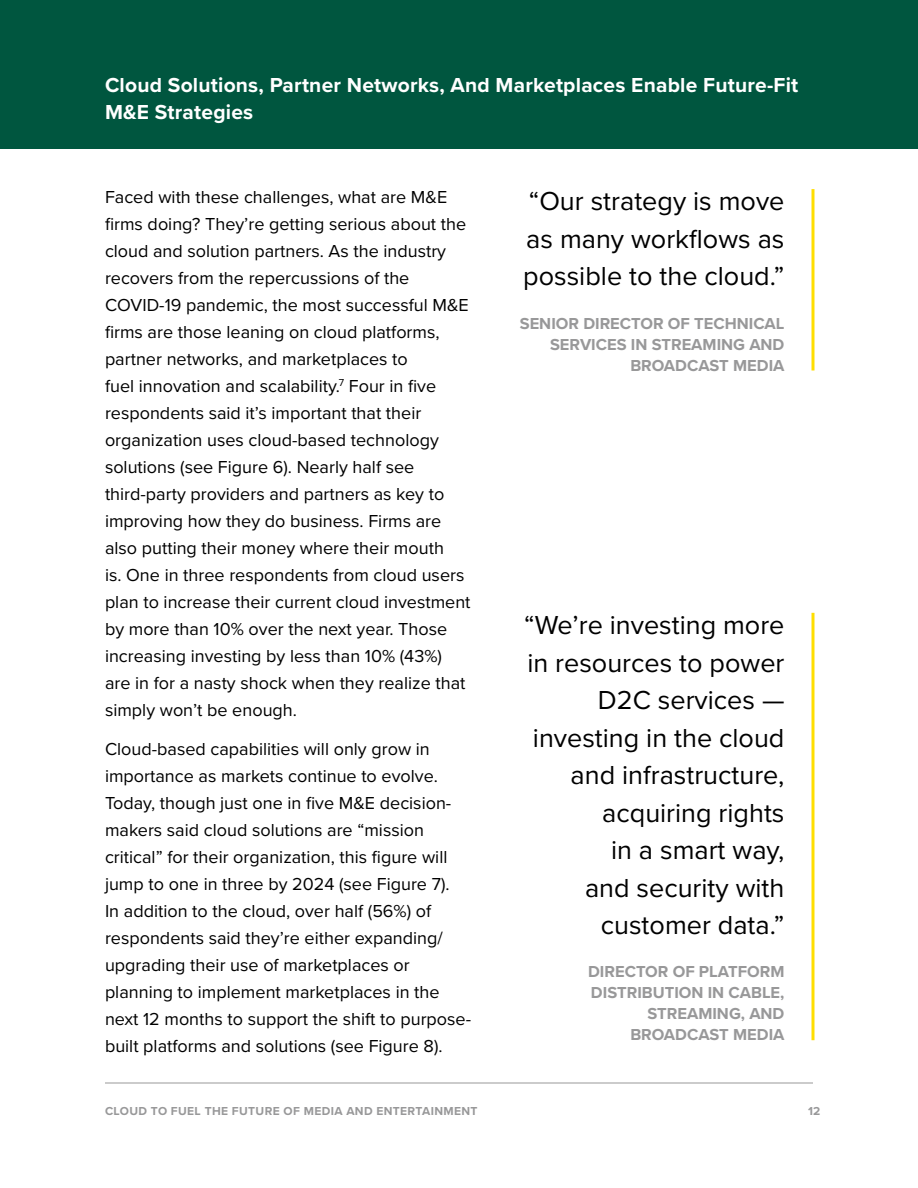
<style>
.page{position:relative;width:918px;height:1188px;background:#fff}
.page>*{position:absolute;margin:0;border:0;box-sizing:border-box;transform-origin:0 0}
.t1{font:27px/37.5px "Proxima Nova";color:#000;text-align:justify}
.t2{font:700 21px/27px "Proxima Nova";letter-spacing:.01em;color:#fff}
.t3{font:18px/27px "Proxima Nova";color:#000}
.t4{font:700 16.5px/21px "Proxima Nova";color:#989899;text-align:right}
.t5{font:700 12px "Proxima Nova";letter-spacing:.03em;color:#989899}
</style>
<div class="page">
<div style="left:0;top:0;width:918px;height:148px;background:#00563f"></div>
<hr style="left:812px;top:189px;width:2px;height:181px;background:#ffde00">
<hr style="left:812px;top:613px;width:2px;height:427px;background:#ffde00">
<hr style="left:105px;top:1083px;width:708px;height:1px;background:#989899">
<p class="t2" style="left:105px;top:71px;width:695px">Cloud Solutions, Partner Networks, And Marketplaces Enable Future-Fit<br>M&amp;E Strategies</p>
<p class="t3" style="left:105px;top:183px;width:367px">Faced with these challenges, what are M&amp;E firms doing? They’re getting serious about the cloud and solution partners. As the industry recovers from the repercussions of the COVID-19 pandemic, the most successful M&amp;E firms are those leaning on cloud platforms, partner networks, and marketplaces to<br>fuel innovation and scalability.<sup>7</sup> Four in five respondents said it’s important that their organization uses cloud-based technology solutions (see Figure 6). Nearly half see third-party providers and partners as key to improving how they do business. Firms are also putting their money where their mouth<br>is. One in three respondents from cloud users plan to increase their current cloud investment by more than 10% over the next year. Those increasing investing by less than 10% (43%) are in for a nasty shock when they realize that simply won’t be enough.</p>
<p class="t3" style="left:105px;top:735px;width:368px">Cloud-based capabilities will only grow in importance as markets continue to evolve.<br>Today, though just one in five M&amp;E decision&shy;makers said cloud solutions are “mission critical” for their organization, this figure will jump to one in three by 2024 (see Figure 7).<br>In addition to the cloud, over half (56%) of respondents said they’re either expanding/ upgrading their use of marketplaces or planning to implement marketplaces in the next 12 months to support the shift to purpose&shy;built platforms and solutions (see Figure 8).</p>
<h1 class="t1" style="left:523px;top:181px;width:263px">“Our strategy is move as many workflows as possible to the cloud.”</h1>
<p class="t4" style="left:520px;top:312px;width:266px">SENIOR DIRECTOR OF TECHNICAL<br>SERVICES IN STREAMING AND<br>BROADCAST MEDIA</p>
<h1 class="t1" style="left:524px;top:605px;width:262px;text-align:right">“We’re investing more in resources to power<br>D2C services — investing in the cloud and infrastructure, acquiring rights<br>in a smart way,<br>and security with customer data.”</h1>
<p class="t4" style="left:588px;top:961px;width:198px">DIRECTOR OF PLATFORM<br>DISTRIBUTION IN CABLE,<br>STREAMING, AND<br>BROADCAST MEDIA</p>
<p class="t5" style="left:105px;top:1102px;width:374px">CLOUD TO FUEL THE FUTURE OF MEDIA AND ENTERTAINMENT</p>
<p class="t5" style="left:808px;top:1102px;width:14px">12</p>
</div>
